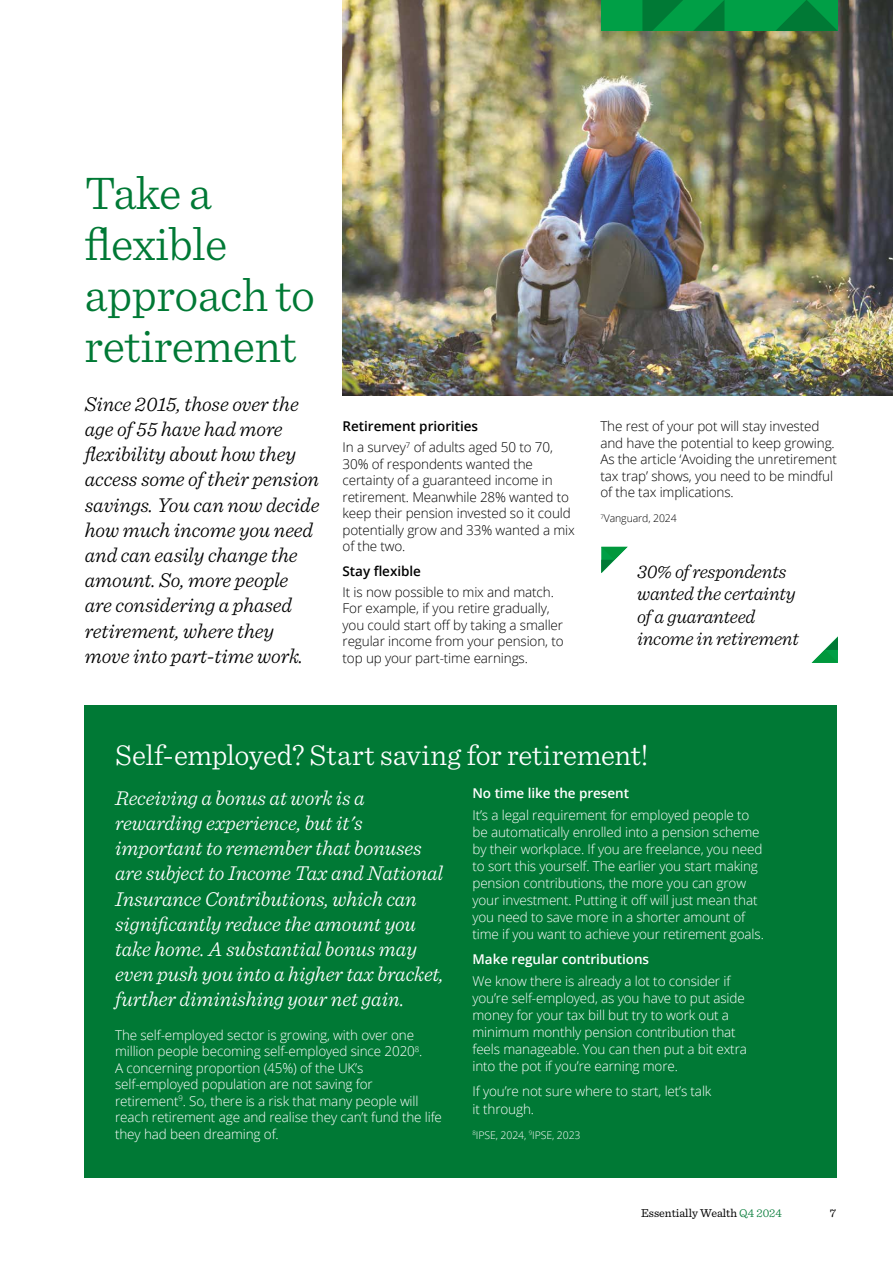
<style>
.page{position:relative;width:893px;height:1263px;background:#fff}
.page>*{position:absolute;margin:0;border:0;box-sizing:border-box;transform-origin:0 0}
.t1{font:300 48px/51px "Sentinel";letter-spacing:-.01em;color:#007935}
.t2{font:300 30px "Sentinel";letter-spacing:-.01em;color:#fff}
.t3{font:italic 300 21px/25.2px "Sentinel";letter-spacing:-.005em;color:#fff}
.t4{font:italic 300 21px/25.2px "Sentinel";letter-spacing:-.005em;color:#000}
.t5{font:italic 300 19.5px/22.5px "Sentinel";letter-spacing:-.01em;color:#000}
.t6{font:300 13.5px/17.1px "Open Sans";letter-spacing:-.01em;color:#fff}
.t7{font:300 13.5px/16.5px "Open Sans";letter-spacing:-.01em;color:#000}
.t8{font:600 13.5px "Open Sans";letter-spacing:-.005em;color:#fff}
.t9{font:600 13.5px "Open Sans";letter-spacing:-.005em;color:#000}
.t10{font:12px "Sentinel";color:#000}
.t11{font:300 10.5px "Open Sans";letter-spacing:-.01em;color:#fff}
.t12{font:300 10.5px "Open Sans";letter-spacing:-.01em;color:#000}
.s1{font-weight:600}
.s2{font-weight:300;color:#007935}
</style>
<div class="page">
<hr style="left:0;top:0;width:1px;height:351px;background:#ededed">
<img style="left:343px;top:0;width:550px;height:396px">
<svg style="left:601px;top:547px;width:27px;height:26px"></svg>
<svg style="left:812px;top:636px;width:26px;height:27px"></svg>
<div style="left:601px;top:0;width:237px;height:31px;background:#009f46"></div>
<svg style="left:693px;top:0;width:31px;height:31px"></svg>
<svg style="left:776px;top:0;width:62px;height:31px"></svg>
<svg style="left:642px;top:0;width:41px;height:31px"></svg>
<div style="left:85px;top:706px;width:752px;height:472px;background:#007935"></div>
<h1 class="t1" style="left:85px;top:164px;width:232px">Take a flexible approach to retirement</h1>
<p class="t4" style="left:85px;top:390px;width:236px">Since 2015, those over the age of 55 have had more flexibility about how they access some of their pension savings. You can now decide how much income you need and can easily change the amount. So, more people are considering a phased retirement, where they move into part-time work.</p>
<p class="t7" style="left:343px;top:416px;width:212px;line-height:20.7px"><span class="s1">Retirement priorities<br></span>In a survey<sup>7</sup> of adults aged 50 to 70,</p>
<p class="t7" style="left:343px;top:455px;width:234px">30% of respondents wanted the certainty of a guaranteed income in retirement. Meanwhile 28% wanted to keep their pension invested so it could potentially grow and 33% wanted a mix of the two.</p>
<p class="t9" style="left:343px;top:562px;width:80px">Stay flexible</p>
<p class="t7" style="left:343px;top:583px;width:223px">It is now possible to mix and match.<br>For example, if you retire gradually, you could start off by taking a smaller regular income from your pension, to top up your part-time earnings.</p>
<p class="t7" style="left:600px;top:418px;width:238px">The rest of your pot will stay invested and have the potential to keep growing.<br>As the article ‘Avoiding the unretirement tax trap’ shows, you need to be mindful of the tax implications.</p>
<p class="t12" style="left:600px;top:511px;width:78px"><sup>7</sup>Vanguard, 2024</p>
<h3 class="t5" style="left:637px;top:559px;width:163px">30% of respondents wanted the certainty of a guaranteed income in retirement</h3>
<h2 class="t2" style="left:115px;top:732px;width:535px">Self-employed? Start saving for retirement!</h2>
<p class="t3" style="left:115px;top:784px;width:330px">Receiving a bonus at work is a rewarding experience, but it's important to remember that bonuses are subject to Income Tax and National Insurance Contributions, which can significantly reduce the amount you take home. A substantial bonus may even push you into a higher tax bracket, further diminishing your net gain.</p>
<p class="t6" style="left:115px;top:1026px;width:328px;line-height:16.5px">The self-employed sector is growing, with over one million people becoming self-employed since 2020<sup>8</sup>.<br>A concerning proportion (45%) of the UK’s self-employed population are not saving for retirement<sup>9</sup>. So, there is a risk that many people will reach retirement age and realise they can’t fund the life they had been dreaming of.</p>
<p class="t8" style="left:472px;top:784px;width:158px">No time like the present</p>
<p class="t6" style="left:472px;top:806px;width:293px">It’s a legal requirement for employed people to be automatically enrolled into a pension scheme by their workplace. If you are freelance, you need to sort this yourself. The earlier you start making pension contributions, the more you can grow your investment. Putting it off will just mean that you need to save more in a shorter amount of time if you want to achieve your retirement goals.</p>
<p class="t8" style="left:472px;top:950px;width:178px">Make regular contributions</p>
<p class="t6" style="left:472px;top:972px;width:276px">We know there is already a lot to consider if you’re self-employed, as you have to put aside money for your tax bill but try to work out a minimum monthly pension contribution that feels manageable. You can then put a bit extra into the pot if you’re earning more.</p>
<p class="t6" style="left:472px;top:1083px;width:240px">If you’re not sure where to start, let’s talk it through.</p>
<p class="t11" style="left:472px;top:1128px;width:110px"><sup>8</sup>IPSE, 2024, <sup>9</sup>IPSE, 2023</p>
<p class="t10" style="left:641px;top:1204px;width:142px">Essentially Wealth <span class="s2">Q4 2024</span></p>
<p class="t10" style="left:830px;top:1204px;width:8px">7</p>
</div>
